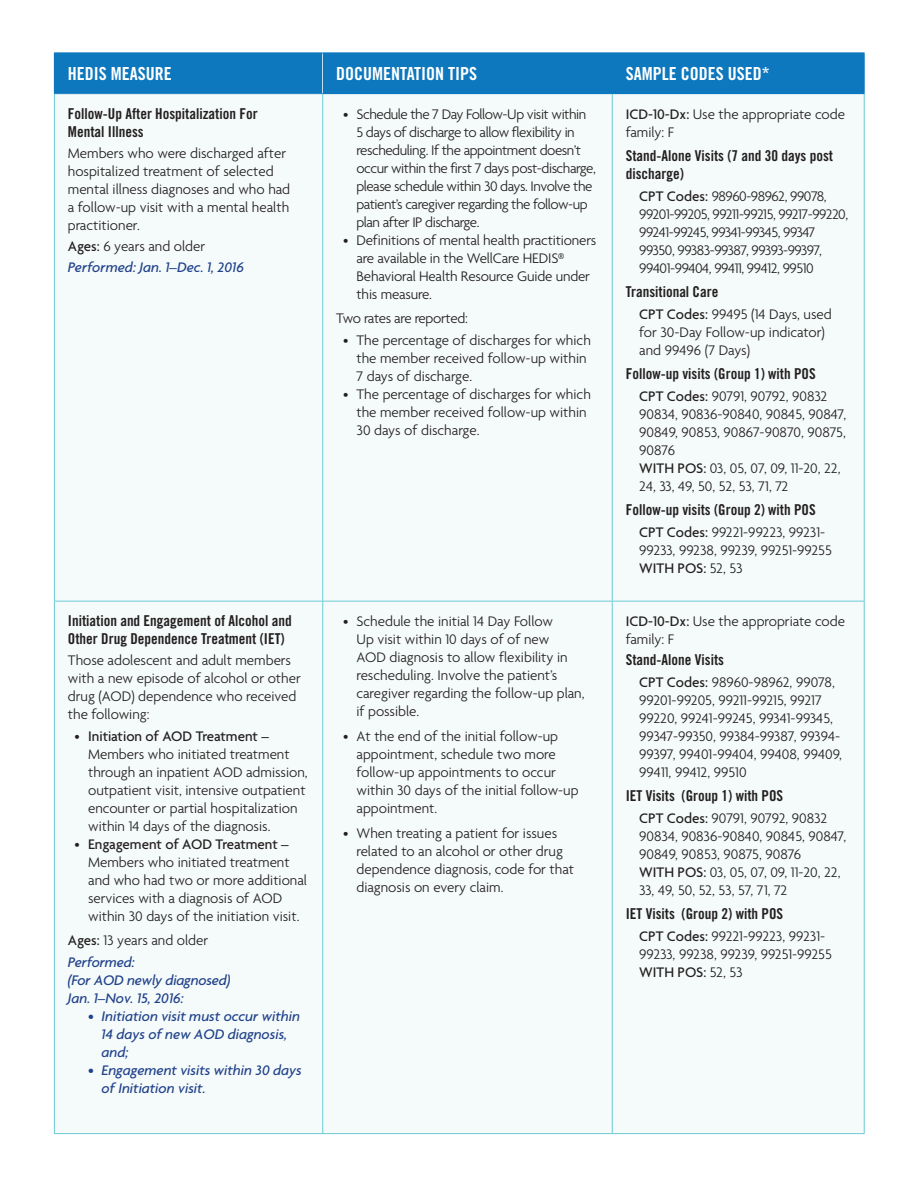
<style>
.page{position:relative;width:918px;height:1188px;background:#fff}
.page>*{position:absolute;margin:0;border:0;box-sizing:border-box;transform-origin:0 0}
.t1{font:18px "Trade Gothic Bold Cond Twenty";color:#fff}
.t2{font:300 15px/18px "Agenda";color:#231f20}
.t3{font:300 15px/18px "Agenda";letter-spacing:-.03em;color:#231f20}
.t4{font:15px/21.3px "Trade Gothic Bold Cond Twenty";color:#231f20}
.t5{font:italic 500 15px/18px "Agenda";color:#21428b}
.t6{font:300 15px "Agenda";letter-spacing:-.025em;color:#231f20}
.s1{font-style:normal;color:#231f20}
.s2{font-weight:300;font-style:normal;color:#231f20}
.s3{font-weight:500}
.s4{font-family:"Trade Gothic Bold Cond Twenty";font-weight:400}
.s5{font-family:"Agenda";font-weight:500}
.s6{font-family:"Agenda";font-weight:300}
.s7{font-weight:500;font-style:italic;color:#21428b}
</style>
<div class="page">
<div style="left:54px;top:53px;width:269px;height:41px;background:#0e78be"></div>
<div style="left:54px;top:94px;width:269px;height:507px;background:#f5fbfa"></div>
<div style="left:323px;top:94px;width:289px;height:507px;background:#f5fbfa"></div>
<div style="left:612px;top:94px;width:252px;height:507px;background:#f5fbfa"></div>
<div style="left:54px;top:601px;width:269px;height:533px;background:#f5fbfa"></div>
<div style="left:323px;top:601px;width:289px;height:533px;background:#f5fbfa"></div>
<div style="left:612px;top:601px;width:252px;height:533px;background:#f5fbfa"></div>
<hr style="left:864px;top:53px;width:1px;height:40px;background:#0e78be">
<hr style="left:54px;top:93px;width:811px;height:1px;background:#0e78be">
<hr style="left:322px;top:53px;width:1px;height:40px;background:#fff">
<hr style="left:54px;top:94px;width:1px;height:507px;background:#6acad4">
<hr style="left:322px;top:94px;width:1px;height:507px;background:#6acad4">
<hr style="left:612px;top:94px;width:1px;height:507px;background:#6acad4">
<hr style="left:864px;top:94px;width:1px;height:507px;background:#6acad4">
<hr style="left:54px;top:601px;width:269px;height:1px;background:#6acad4">
<hr style="left:54px;top:602px;width:1px;height:531px;background:#6acad4">
<hr style="left:323px;top:601px;width:289px;height:1px;background:#6acad4">
<hr style="left:322px;top:602px;width:1px;height:531px;background:#6acad4">
<hr style="left:612px;top:601px;width:253px;height:1px;background:#6acad4">
<hr style="left:612px;top:602px;width:1px;height:531px;background:#6acad4">
<hr style="left:864px;top:602px;width:1px;height:531px;background:#6acad4">
<hr style="left:54px;top:1133px;width:811px;height:1px;background:#6acad4">
<div style="left:323px;top:53px;width:289px;height:41px;background:#0e78be"></div>
<div style="left:612px;top:53px;width:252px;height:41px;background:#0e78be"></div>
<hr style="left:54px;top:52px;width:269px;height:1px;background:#0e78be">
<hr style="left:323px;top:52px;width:542px;height:1px;background:#0e78be">
<p class="t1" style="left:68px;top:67px;width:105px">HEDIS MEASURE</p>
<p class="t1" style="left:336px;top:67px;width:142px">DOCUMENTATION TIPS</p>
<p class="t1" style="left:626px;top:67px;width:145px">SAMPLE CODES USED*</p>
<p class="t4" style="left:68px;top:105px;width:191px;line-height:18px">Follow-Up After Hospitalization For<br>Mental Illness</p>
<p class="t2" style="left:68px;top:145px;width:224px">Members who were discharged after hospitalized treatment of selected mental illness diagnoses and who had a follow-up visit with a mental health practitioner.</p>
<p class="t5" style="left:68px;top:237px;width:178px;line-height:21.3px"><span class="s1">Ages:</span> <span class="s2">6 years and older<br></span>Performed: Jan. 1–Dec. 1, 2016</p>
<p class="t3" style="left:357px;top:106px;width:241px;text-indent:-14px">• Schedule the 7 Day Follow-Up visit within 5 days of discharge to allow flexibility in rescheduling. If the appointment doesn’t occur within the first 7 days post-discharge, please schedule within 30 days. Involve the patient’s caregiver regarding the follow-up plan after IP discharge.</p>
<p class="t2" style="left:357px;top:232px;width:241px;text-indent:-14px">• Definitions of mental health practitioners are available in the WellCare HEDIS® Behavioral Health Resource Guide under this measure.</p>
<p class="t6" style="left:336px;top:313px;width:133px">Two rates are reported:</p>
<p class="t2" style="left:357px;top:332px;width:236px;text-indent:-14px">• The percentage of discharges for which the member received follow-up within<br>7 days of discharge.</p>
<p class="t2" style="left:357px;top:386px;width:236px;text-indent:-14px">• The percentage of discharges for which the member received follow-up within<br>30 days of discharge.</p>
<p class="t2" style="left:626px;top:106px;width:221px"><span class="s3">ICD-10-Dx:</span> Use the appropriate code family: F</p>
<p class="t4" style="left:626px;top:148px;width:209px;line-height:18px">Stand-Alone Visits (7 and 30 days post discharge)</p>
<p class="t3" style="left:639px;top:188px;width:210px"><span class="s3">CPT Codes:</span> 98960-98962, 99078, 99201-99205, 99211-99215, 99217-99220, 99241-99245, 99341-99345, 99347<br>99350, 99383-99387, 99393-99397, 99401-99404, 99411, 99412, 99510</p>
<p class="t2" style="left:639px;top:283px;width:194px;line-height:21.3px;text-indent:-14px"><span class="s4">Transitional Care<br></span><span class="s3">CPT Codes:</span> 99495 (14 Days, used</p>
<p class="t2" style="left:639px;top:324px;width:187px">for 30-Day Follow-up indicator) and 99496 (7 Days)</p>
<p class="t4" style="left:639px;top:365px;width:190px;text-indent:-14px">Follow-up visits (Group 1) with POS<br><span class="s5">CPT Codes:</span> <span class="s6">90791, 90792, 90832</span></p>
<p class="t2" style="left:639px;top:406px;width:208px">90834, 90836-90840, 90845, 90847,<br>90849, 90853, 90867-90870, 90875,<br>90876<br><span class="s3">WITH POS:</span> 03, 05, 07, 09, 11-20, 22,<br>24, 33, 49, 50, 52, 53, 71, 72</p>
<p class="t4" style="left:639px;top:501px;width:188px;text-indent:-14px">Follow-up visits (Group 2) with POS<br><span class="s5">CPT Codes:</span> <span class="s6">99221-99223, 99231-</span></p>
<p class="t2" style="left:639px;top:542px;width:194px">99233, 99238, 99239, 99251-99255<br><span class="s3">WITH POS:</span> 52, 53</p>
<p class="t4" style="left:68px;top:613px;width:225px;line-height:18px">Initiation and Engagement of Alcohol and<br>Other Drug Dependence Treatment (IET)</p>
<p class="t2" style="left:68px;top:653px;width:234px">Those adolescent and adult members with a new episode of alcohol or other drug (AOD) dependence who received the following:</p>
<p class="t2" style="left:88px;top:728px;width:221px;text-indent:-14px">• <span class="s3">Initiation of AOD Treatment – </span>Members who initiated treatment through an inpatient AOD admission, outpatient visit, intensive outpatient encounter or partial hospitalization within 14 days of the diagnosis.</p>
<p class="t2" style="left:88px;top:836px;width:221px;text-indent:-14px">• <span class="s3">Engagement of AOD Treatment – </span>Members who initiated treatment and who had two or more additional services with a diagnosis of AOD within 30 days of the initiation visit.</p>
<p class="t2" style="left:68px;top:931px;width:142px;line-height:21.3px"><span class="s3">Ages:</span> 13 years and older<br><span class="s7">Performed:</span></p>
<p class="t5" style="left:68px;top:972px;width:164px">(For AOD newly diagnosed)<br>Jan. 1–Nov. 15, 2016:</p>
<p class="t5" style="left:102px;top:1008px;width:200px;text-indent:-14px">• Initiation visit must occur within<br>14 days of new AOD diagnosis, and;</p>
<p class="t5" style="left:102px;top:1062px;width:202px;text-indent:-14px">• Engagement visits within 30 days of Initiation visit.</p>
<p class="t2" style="left:357px;top:614px;width:230px;text-indent:-14px">• Schedule the initial 14 Day Follow<br>Up visit within 10 days of of new<br>AOD diagnosis to allow flexibility in rescheduling. Involve the patient’s caregiver regarding the follow-up plan, if possible.</p>
<p class="t2" style="left:357px;top:728px;width:224px;text-indent:-14px">• At the end of the initial follow-up appointment, schedule two more follow-up appointments to occur within 30 days of the initial follow-up appointment.</p>
<p class="t2" style="left:357px;top:825px;width:219px;text-indent:-14px">• When treating a patient for issues related to an alcohol or other drug dependence diagnosis, code for that diagnosis on every claim.</p>
<p class="t2" style="left:626px;top:614px;width:221px"><span class="s3">ICD-10-Dx:</span> Use the appropriate code family: F</p>
<p class="t2" style="left:639px;top:651px;width:197px;line-height:21.3px;text-indent:-14px"><span class="s4">Stand-Alone Visits<br></span><span class="s3">CPT Codes:</span> 98960-98962, 99078,</p>
<p class="t2" style="left:639px;top:692px;width:204px">99201-99205, 99211-99215, 99217<br>99220, 99241-99245, 99341-99345,<br>99347-99350, 99384-99387, 99394-<br>99397, 99401-99404, 99408, 99409,<br>99411, 99412, 99510</p>
<p class="t4" style="left:639px;top:787px;width:189px;text-indent:-14px">IET Visits (Group 1) with POS<br><span class="s5">CPT Codes:</span> <span class="s6">90791, 90792, 90832</span></p>
<p class="t2" style="left:639px;top:828px;width:208px">90834, 90836-90840, 90845, 90847,<br>90849, 90853, 90875, 90876<br><span class="s3">WITH POS:</span> 03, 05, 07, 09, 11-20, 22,<br>33, 49, 50, 52, 53, 57, 71, 72</p>
<p class="t4" style="left:639px;top:905px;width:188px;text-indent:-14px">IET Visits (Group 2) with POS<br><span class="s5">CPT Codes:</span> <span class="s6">99221-99223, 99231-</span></p>
<p class="t2" style="left:639px;top:946px;width:194px">99233, 99238, 99239, 99251-99255<br><span class="s3">WITH POS:</span> 52, 53</p>
</div>
